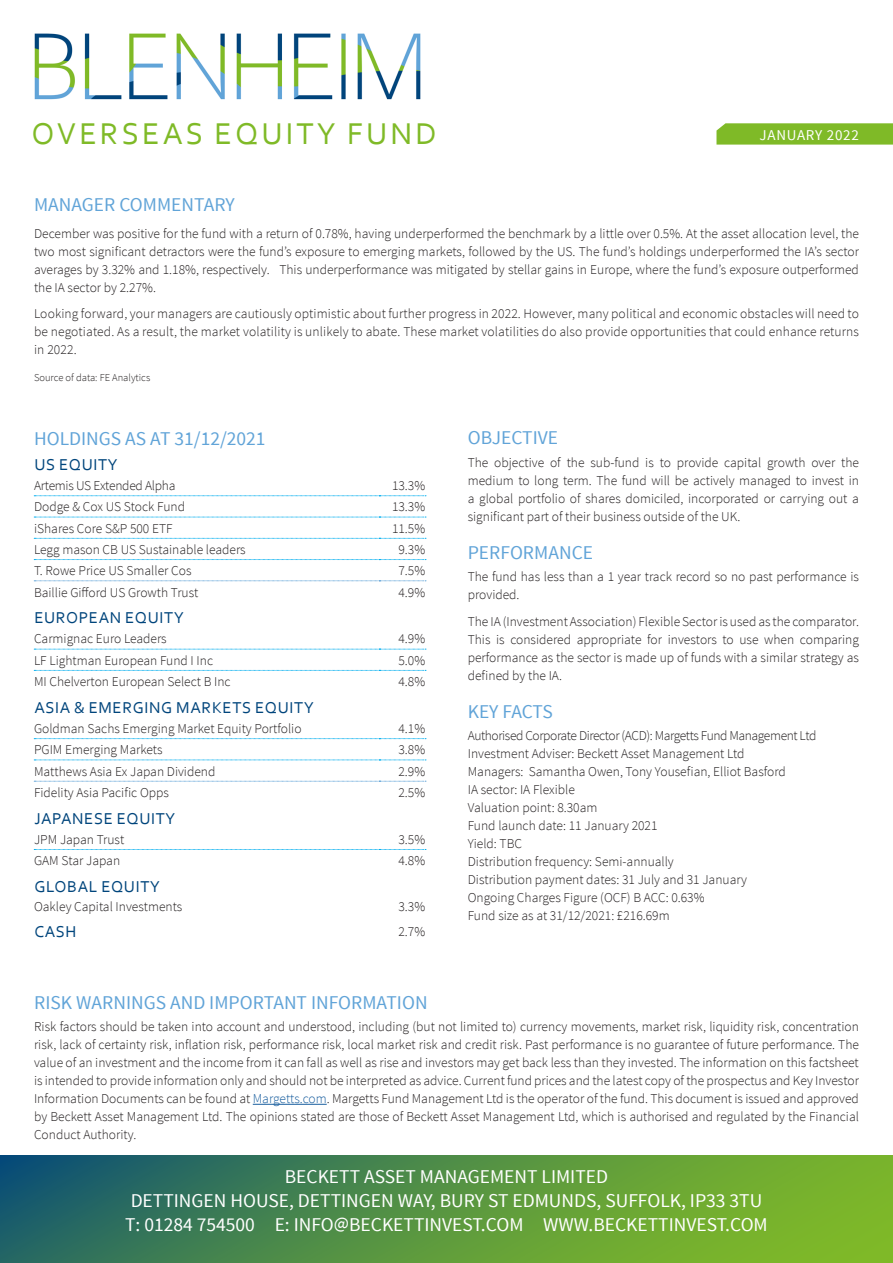
<style>
.page{position:relative;width:893px;height:1263px;background:#fff}
.page>*{position:absolute;margin:0;border:0;box-sizing:border-box;transform-origin:0 0}
.t1{font:31.5px "Corbel";letter-spacing:.1em;color:#7fba27}
.White_text_footer{font:19.5px "Source Sans Pro";color:#fff}
.Front_left_headings{font:19.5px "Source Sans Pro";color:#61a4d8}
.Front_page_main_text{font:19.5px "Source Sans Pro";color:#61a4d8}
.Table_headings{font:16.5px "Corbel";letter-spacing:.04em;color:#00457c}
.White_text_green_blo{font:15px "Source Sans Pro";letter-spacing:.05em;color:#fff}
.Front_page_main_text-2{font:300 13.5px/18px "Source Sans Pro";color:#231f20;text-align:justify}
.Table_text{font:300 13.5px "Source Sans Pro";color:#231f20}
.Front_page_main_text-3{font:300 13.5px "Source Sans Pro";letter-spacing:-.03em;color:#231f20}
.Table_text-2{font:300 13.5px "Source Sans Pro";letter-spacing:-.02em;color:#231f20}
.Table_text-3{font:300 10.5px "Source Sans Pro";color:#231f20}
.s1{color:#175d9e}
</style>
<div class="page">
<svg style="left:0;top:1155px;width:893px;height:108px;background:#529044"></svg>
<img style="left:34px;top:33px;width:387px;height:67px">
<svg style="left:34px;top:738px;width:392px;height:1px"></svg>
<svg style="left:34px;top:760px;width:392px;height:1px"></svg>
<svg style="left:34px;top:559px;width:392px;height:1px"></svg>
<svg style="left:34px;top:517px;width:392px;height:1px"></svg>
<svg style="left:34px;top:538px;width:392px;height:1px"></svg>
<svg style="left:34px;top:495px;width:392px;height:1px"></svg>
<svg style="left:34px;top:581px;width:392px;height:1px"></svg>
<svg style="left:34px;top:849px;width:392px;height:1px"></svg>
<svg style="left:34px;top:670px;width:392px;height:1px"></svg>
<svg style="left:34px;top:649px;width:392px;height:1px"></svg>
<svg style="left:34px;top:781px;width:392px;height:1px"></svg>
<hr style="left:253px;top:1104px;width:74px;height:1px;background:#175d9e">
<svg style="left:716px;top:123px;width:177px;height:22px;background:#84bd30"></svg>
<p class="t1" style="left:31px;top:114px;width:407px">OVERSEAS EQUITY FUND</p>
<p class="White_text_green_blo" style="left:760px;top:125px;width:101px">JANUARY 2022</p>
<p class="Front_page_main_text" style="left:34px;top:193px;width:202px">MANAGER COMMENTARY</p>
<p class="Front_page_main_text-2" style="left:34px;top:224px;width:826px">December was positive for the fund with a return of 0.78%, having underperformed the benchmark by a little over 0.5%. At the asset allocation level, the two most significant detractors were the fund’s exposure to emerging markets, followed by the US. The fund’s holdings underperformed the IA’s sector averages by 3.32% and 1.18%, respectively. This underperformance was mitigated by stellar gains in Europe, where the fund’s exposure outperformed the IA sector by 2.27%.</p>
<p class="Front_page_main_text-2" style="left:34px;top:305px;width:826px">Looking forward, your managers are cautiously optimistic about further progress in 2022. However, many political and economic obstacles will need to be negotiated. As a result, the market volatility is unlikely to abate. These market volatilities do also provide opportunities that could enhance returns in 2022.</p>
<p class="Table_text-3" style="left:34px;top:371px;width:118px">Source of data: FE Analytics</p>
<p class="Front_left_headings" style="left:34px;top:426px;width:233px">HOLDINGS AS AT 31/12/2021</p>
<p class="Table_headings" style="left:34px;top:454px;width:85px">US EQUITY</p>
<p class="Table_text-2" style="left:34px;top:477px;width:143px">Artemis US Extended Alpha</p>
<p class="Table_text" style="left:392px;top:477px;width:35px">13.3%</p>
<p class="Table_text" style="left:34px;top:499px;width:153px">Dodge &amp; Cox US Stock Fund</p>
<p class="Table_text" style="left:392px;top:499px;width:35px">13.3%</p>
<p class="Table_text" style="left:34px;top:520px;width:140px">iShares Core S&amp;P 500 ETF</p>
<p class="Table_text" style="left:392px;top:520px;width:35px">11.5%</p>
<p class="Table_text" style="left:34px;top:541px;width:213px">Legg mason CB US Sustainable leaders</p>
<p class="Table_text" style="left:398px;top:541px;width:28px">9.3%</p>
<p class="Table_text" style="left:34px;top:563px;width:159px">T. Rowe Price US Smaller Cos</p>
<p class="Table_text" style="left:398px;top:563px;width:28px">7.5%</p>
<p class="Table_text" style="left:34px;top:584px;width:166px">Baillie Gifford US Growth Trust</p>
<p class="Table_text" style="left:398px;top:584px;width:28px">4.9%</p>
<p class="Table_headings" style="left:34px;top:608px;width:151px">EUROPEAN EQUITY</p>
<p class="Table_text" style="left:34px;top:631px;width:134px">Carmignac Euro Leaders</p>
<p class="Table_text" style="left:398px;top:631px;width:28px">4.9%</p>
<p class="Table_text" style="left:34px;top:652px;width:181px">LF Lightman European Fund I Inc</p>
<p class="Table_text" style="left:398px;top:652px;width:28px">5.0%</p>
<p class="Table_text" style="left:34px;top:673px;width:198px">MI Chelverton European Select B Inc</p>
<p class="Table_text" style="left:398px;top:673px;width:28px">4.8%</p>
<p class="Table_headings" style="left:34px;top:697px;width:281px">ASIA &amp; EMERGING MARKETS EQUITY</p>
<p class="Table_text" style="left:34px;top:720px;width:269px">Goldman Sachs Emerging Market Equity Portfolio</p>
<p class="Table_text" style="left:398px;top:720px;width:28px">4.1%</p>
<p class="Table_text" style="left:34px;top:742px;width:130px">PGIM Emerging Markets</p>
<p class="Table_text" style="left:398px;top:742px;width:28px">3.8%</p>
<p class="Table_text" style="left:34px;top:763px;width:183px">Matthews Asia Ex Japan Dividend</p>
<p class="Table_text" style="left:398px;top:763px;width:28px">2.9%</p>
<p class="Table_text" style="left:34px;top:784px;width:136px">Fidelity Asia Pacific Opps</p>
<p class="Table_text" style="left:398px;top:784px;width:28px">2.5%</p>
<p class="Table_headings" style="left:34px;top:808px;width:143px">JAPANESE EQUITY</p>
<p class="Table_text" style="left:34px;top:831px;width:92px">JPM Japan Trust</p>
<p class="Table_text" style="left:398px;top:831px;width:28px">3.5%</p>
<p class="Table_text" style="left:34px;top:852px;width:88px">GAM Star Japan</p>
<p class="Table_text" style="left:398px;top:852px;width:28px">4.8%</p>
<p class="Table_headings" style="left:34px;top:876px;width:127px">GLOBAL EQUITY</p>
<p class="Table_text" style="left:34px;top:899px;width:150px">Oakley Capital Investments</p>
<p class="Table_text" style="left:398px;top:899px;width:28px">3.3%</p>
<p class="Table_headings" style="left:34px;top:922px;width:44px">CASH</p>
<p class="Table_text" style="left:398px;top:923px;width:28px">2.7%</p>
<p class="Front_left_headings" style="left:468px;top:426px;width:92px">OBJECTIVE</p>
<p class="Front_page_main_text-2" style="left:468px;top:453px;width:393px">The objective of the sub-fund is to provide capital growth over the medium to long term. The fund will be actively managed to invest in a global portfolio of shares domiciled, incorporated or carrying out a significant part of their business outside of the UK.</p>
<p class="Front_left_headings" style="left:468px;top:540px;width:127px">PERFORMANCE</p>
<p class="Front_page_main_text-2" style="left:468px;top:568px;width:393px">The fund has less than a 1 year track record so no past performance is provided.</p>
<p class="Front_page_main_text-2" style="left:468px;top:612px;width:393px">The IA (Investment Association) Flexible Sector is used as the comparator.<br>This is considered appropriate for investors to use when comparing performance as the sector is made up of funds with a similar strategy as defined by the IA.</p>
<p class="Front_left_headings" style="left:468px;top:699px;width:87px">KEY FACTS</p>
<p class="Front_page_main_text-3" style="left:468px;top:727px;width:350px">Authorised Corporate Director (ACD): Margetts Fund Management Ltd</p>
<p class="Front_page_main_text-2" style="left:468px;top:744px;width:278px">Investment Adviser: Beckett Asset Management Ltd</p>
<p class="Front_page_main_text-2" style="left:468px;top:762px;width:320px">Managers: Samantha Owen, Tony Yousefian, Elliot Basford</p>
<p class="Front_page_main_text-2" style="left:468px;top:780px;width:109px">IA sector: IA Flexible</p>
<p class="Front_page_main_text-2" style="left:468px;top:798px;width:131px">Valuation point: 8.30am</p>
<p class="Front_page_main_text-2" style="left:468px;top:816px;width:191px">Fund launch date: 11 January 2021</p>
<p class="Front_page_main_text-2" style="left:468px;top:834px;width:56px">Yield: TBC</p>
<p class="Front_page_main_text-2" style="left:468px;top:852px;width:208px">Distribution frequency: Semi-annually</p>
<p class="Front_page_main_text-2" style="left:468px;top:870px;width:281px">Distribution payment dates: 31 July and 31 January</p>
<p class="Front_page_main_text-2" style="left:468px;top:888px;width:238px">Ongoing Charges Figure (OCF) B ACC: 0.63%</p>
<p class="Front_page_main_text-2" style="left:468px;top:906px;width:203px">Fund size as at 31/12/2021: £216.69m</p>
<p class="Front_left_headings" style="left:34px;top:990px;width:395px">RISK WARNINGS AND IMPORTANT INFORMATION</p>
<p class="Front_page_main_text-2" style="left:34px;top:1018px;width:826px">Risk factors should be taken into account and understood, including (but not limited to) currency movements, market risk, liquidity risk, concentration risk, lack of certainty risk, inflation risk, performance risk, local market risk and credit risk. Past performance is no guarantee of future performance. The value of an investment and the income from it can fall as well as rise and investors may get back less than they invested. The information on this factsheet is intended to provide information only and should not be interpreted as advice. Current fund prices and the latest copy of the prospectus and Key Investor Information Documents can be found at <span class="s1">Margetts.com</span>. Margetts Fund Management Ltd is the operator of the fund. This document is issued and approved by Beckett Asset Management Ltd. The opinions stated are those of Beckett Asset Management Ltd, which is authorised and regulated by the Financial Conduct Authority.</p>
<p class="White_text_footer" style="left:285px;top:1164px;width:325px">BECKETT ASSET MANAGEMENT LIMITED</p>
<p class="White_text_footer" style="left:131px;top:1188px;width:633px">DETTINGEN HOUSE, DETTINGEN WAY, BURY ST EDMUNDS, SUFFOLK, IP33 3TU</p>
<p class="White_text_footer" style="left:125px;top:1212px;width:644px">T: 01284 754500 E: INFO@BECKETTINVEST.COM WWW.BECKETTINVEST.COM</p>
</div>
